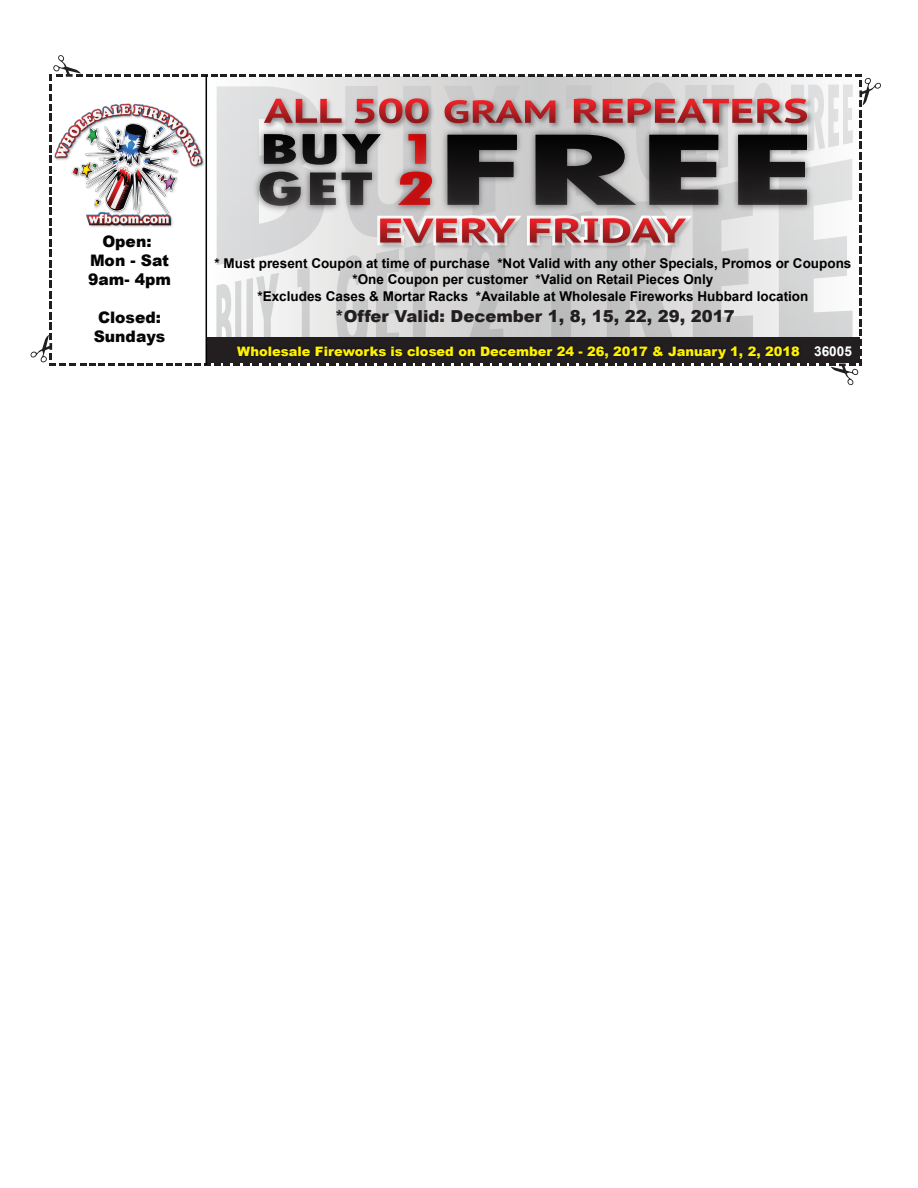
<style>
.page{position:relative;width:918px;height:1188px;background:#fff}
.page>*{position:absolute;margin:0;border:0;box-sizing:border-box;transform-origin:0 0}
.t1{font:900 16.5px "Arial";color:#231f20}
.t2{font:900 15.9px/19px "Arial";color:#050504;text-align:center}
.t3{font:700 13.5px/16.2px "Arial";color:#000;text-align:center}
.t4{font:900 13.05px "Arial";color:#fff101}
.s1{font-weight:700;font-size:13.5px;color:#fff}
</style>
<div class="page">
<svg style="left:31px;top:55px;width:850px;height:330px"></svg>
<p class="t2" style="left:88px;top:231px;width:84px">Open:<br>Mon - Sat<br>9am- 4pm</p>
<p class="t2" style="left:94px;top:308px;width:73px;text-align:left">Closed:<br>Sundays</p>
<p class="t1" style="left:335px;top:304px;width:402px">*Offer Valid: December 1, 8, 15, 22, 29, 2017</p>
<p class="t4" style="left:237px;top:342px;width:616px">Wholesale Fireworks is closed on December 24 - 26, 2017 &amp; January 1, 2, 2018 <span class="s1">36005</span></p>
<p class="t3" style="left:215px;top:256px;width:638px">* Must present Coupon at time of purchase *Not Valid with any other Specials, Promos or Coupons *One Coupon per customer *Valid on Retail Pieces Only<br>*Excludes Cases &amp; Mortar Racks *Available at Wholesale Fireworks Hubbard location</p>
</div>
